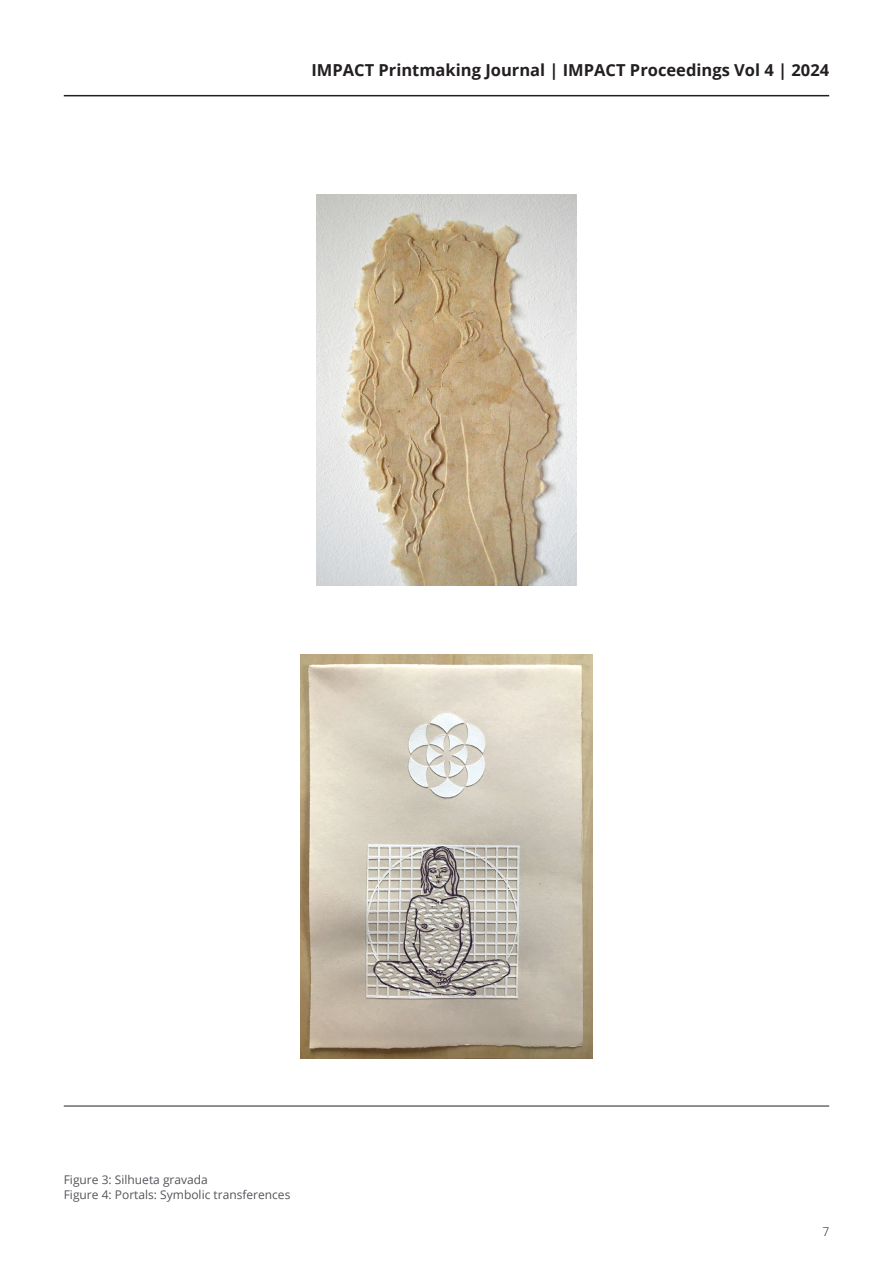
<style>
.page{position:relative;width:893px;height:1263px;background:#fff}
.page>*{position:absolute;margin:0;border:0;box-sizing:border-box;transform-origin:0 0}
.t1{font:700 16.5px "Open Sans";color:#231f20}
.t2{font:12px "Open Sans";color:#54555a}
.t3{font:300 12px "Open Sans";color:#231f20}
</style>
<div class="page">
<hr style="left:64px;top:95px;width:765px;height:1px;background:#231f20">
<hr style="left:64px;top:1106px;width:765px;height:1px;background:#231f20">
<img style="left:316px;top:194px;width:261px;height:392px">
<img style="left:301px;top:655px;width:291px;height:403px">
<h1 class="t1" style="left:311px;top:59px;width:519px">IMPACT Printmaking Journal | IMPACT Proceedings Vol 4 | 2024</h1>
<p class="t2" style="left:64px;top:1171px;width:146px">Figure 3: Silhueta gravada</p>
<p class="t2" style="left:64px;top:1186px;width:228px">Figure 4: Portals: Symbolic transferences</p>
<p class="t3" style="left:822px;top:1223px;width:8px">7</p>
</div>
